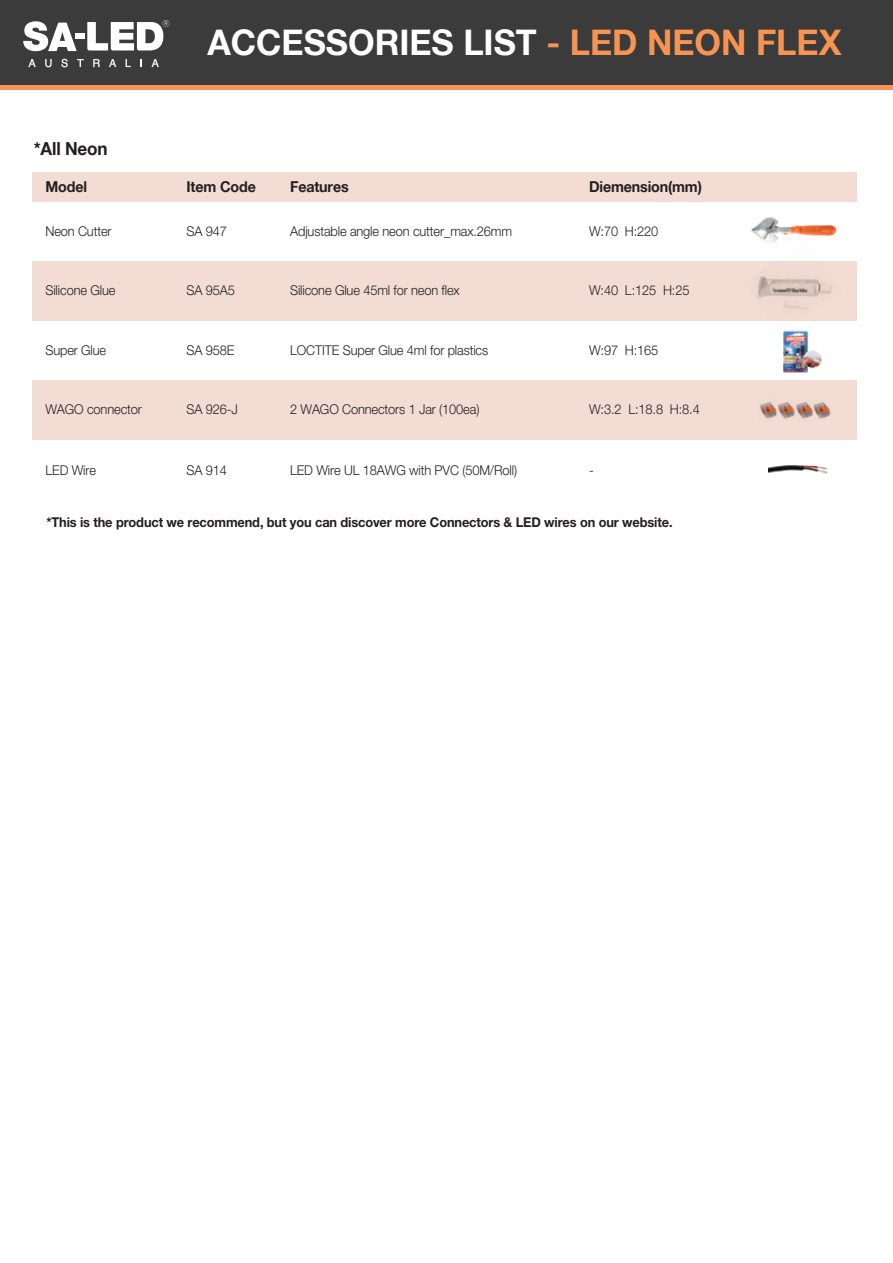
<style>
.page{position:relative;width:893px;height:1263px;background:#fff}
.page>*{position:absolute;margin:0;border:0;box-sizing:border-box;transform-origin:0 0}
.t1{font:700 35.25px "Helvetica 75";color:#fff}
.t2{font:700 18px "Helvetica 75";letter-spacing:-.01em;color:#231f20;scale:.95 1}
.t3{font:700 15px "Helvetica 75";letter-spacing:-.01em;color:#231f20;scale:.95 1}
.t4{font:300 13.5px "Helvetica Neue";letter-spacing:-.01em;color:#231f20;scale:.95 1}
.t5{font:700 13.5px "Helvetica Neue";letter-spacing:-.01em;color:#231f20;scale:.95 1}
.s1{color:#f79453}
</style>
<div class="page">
<img style="left:768px;top:439px;width:73px;height:35px">
<div style="left:0;top:0;width:893px;height:85px;background:#3a3b3a"></div>
<div style="left:0;top:85px;width:893px;height:5px;background:#f79353"></div>
<div style="left:75px;top:33px;width:9px;height:6px;background:#fff"></div>
<svg style="left:87px;top:20px;width:82px;height:30px"></svg>
<svg style="left:23px;top:21px;width:54px;height:30px"></svg>
<svg style="left:28px;top:59px;width:8px;height:8px"></svg>
<svg style="left:45px;top:59px;width:7px;height:8px"></svg>
<svg style="left:61px;top:59px;width:7px;height:8px"></svg>
<svg style="left:77px;top:59px;width:7px;height:8px"></svg>
<svg style="left:93px;top:59px;width:7px;height:8px"></svg>
<svg style="left:109px;top:59px;width:7px;height:8px"></svg>
<svg style="left:126px;top:59px;width:5px;height:8px"></svg>
<svg style="left:151px;top:59px;width:8px;height:8px"></svg>
<img style="left:783px;top:335px;width:39px;height:28px">
<div style="left:32px;top:380px;width:825px;height:59px;background:#f3dcd3"></div>
<div style="left:32px;top:172px;width:825px;height:29px;background:#f3dcd3"></div>
<div style="left:32px;top:261px;width:825px;height:60px;background:#f3dcd3"></div>
<img style="left:751px;top:217px;width:86px;height:23px">
<img style="left:757px;top:240px;width:74px;height:95px">
<img style="left:750px;top:363px;width:89px;height:89px">
<h2 class="t2" style="left:34px;top:137px;width:79px">*All Neon</h2>
<h1 class="t1" style="left:207px;top:21px;width:636px">ACCESSORIES LIST <span class="s1">- LED NEON FLEX</span></h1>
<p class="t3" style="left:45px;top:177px;width:45px">Model</p>
<p class="t3" style="left:187px;top:177px;width:74px">Item Code</p>
<p class="t3" style="left:290px;top:177px;width:63px">Features</p>
<p class="t3" style="left:589px;top:177px;width:120px">Diemension(mm)</p>
<p class="t4" style="left:45px;top:222px;width:71px">Neon Cutter</p>
<p class="t4" style="left:45px;top:282px;width:75px">Silicone Glue</p>
<p class="t4" style="left:187px;top:222px;width:44px">SA 947</p>
<p class="t4" style="left:187px;top:282px;width:52px">SA 95A5</p>
<p class="t4" style="left:290px;top:222px;width:235px">Adjustable angle neon cutter_max.26mm</p>
<p class="t4" style="left:290px;top:282px;width:180px">Silicone Glue 45ml for neon flex</p>
<p class="t4" style="left:589px;top:222px;width:74px">W:70 H:220</p>
<p class="t4" style="left:589px;top:282px;width:107px">W:40 L:125 H:25</p>
<p class="t4" style="left:45px;top:342px;width:66px">Super Glue</p>
<p class="t4" style="left:187px;top:342px;width:52px">SA 958E</p>
<p class="t4" style="left:290px;top:342px;width:210px">LOCTITE Super Glue 4ml for plastics</p>
<p class="t4" style="left:589px;top:342px;width:74px">W:97 H:165</p>
<p class="t4" style="left:45px;top:401px;width:103px">WAGO connector</p>
<p class="t4" style="left:187px;top:401px;width:56px">SA 926-J</p>
<p class="t4" style="left:290px;top:401px;width:201px">2 WAGO Connectors 1 Jar (100ea)</p>
<p class="t4" style="left:589px;top:401px;width:118px">W:3.2 L:18.8 H:8.4</p>
<p class="t4" style="left:45px;top:462px;width:55px">LED Wire</p>
<p class="t4" style="left:187px;top:462px;width:44px">SA 914</p>
<p class="t4" style="left:290px;top:462px;width:240px">LED Wire UL 18AWG with PVC (50M/Roll)</p>
<p class="t4" style="left:589px;top:462px;width:6px">-</p>
<p class="t5" style="left:46px;top:514px;width:661px">*This is the product we recommend, but you can discover more Connectors &amp; LED wires on our website.</p>
</div>
